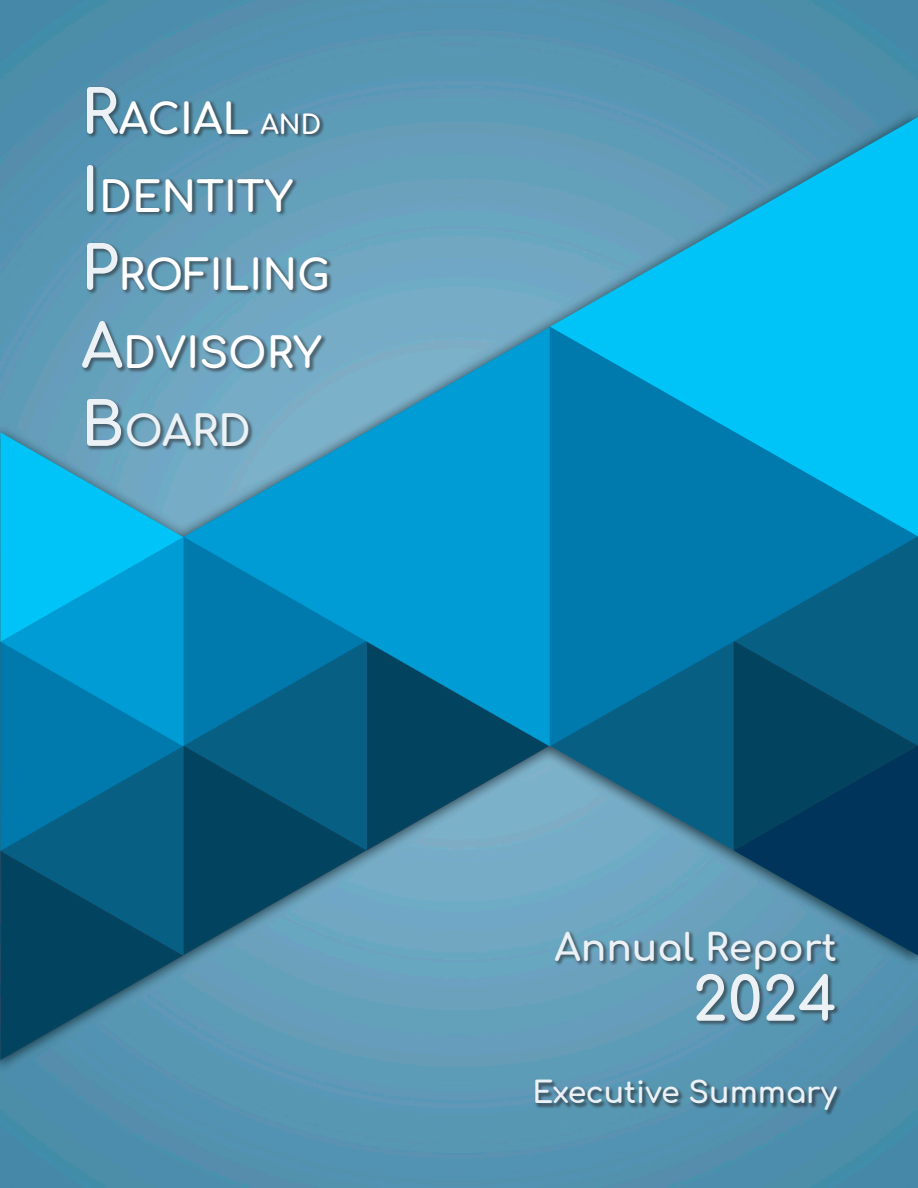
<style>
.page{position:relative;width:918px;height:1188px;background:#fff}
.page>*{position:absolute;margin:0;border:0;box-sizing:border-box;transform-origin:0 0}
.t1{font:60px "Comfortaa";color:#ebf1f5}
.t2{font:42px/78px "Comfortaa";color:#fff}
.t3{font:37.5px "Comfortaa";color:#ebf1f5}
.t4{font:30px "Comfortaa";color:#ebf1f5}
.s1{font-size:60px;color:#ebf1f5}
.s2{font-size:26.25px}
.s3{color:#ebf1f5}
</style>
<div class="page">
<img style="left:0;top:0;width:918px;height:1188px">
<div style="left:81px;top:86px;width:252px;height:366px;background:#231f20;opacity:.5"></div>
<div style="left:534px;top:930px;width:308px;height:186px;background:#231f20;opacity:.5"></div>
<p class="t2" style="left:81px;top:81px;width:250px"><span class="s1">R</span>ACIAL <span class="s2">AND<br></span><span class="s1">I</span>DENTITY<br><span class="s1">P</span>ROFILING<br><span class="s1">A</span>DVISORY<br><span class="s1">B</span><span class="s3">OARD</span></p>
<p class="t3" style="left:554px;top:928px;width:284px">Annual Report</p>
<h1 class="t1" style="left:693px;top:968px;width:146px">2024</h1>
<p class="t4" style="left:532px;top:1077px;width:306px">Executive Summary</p>
</div>
